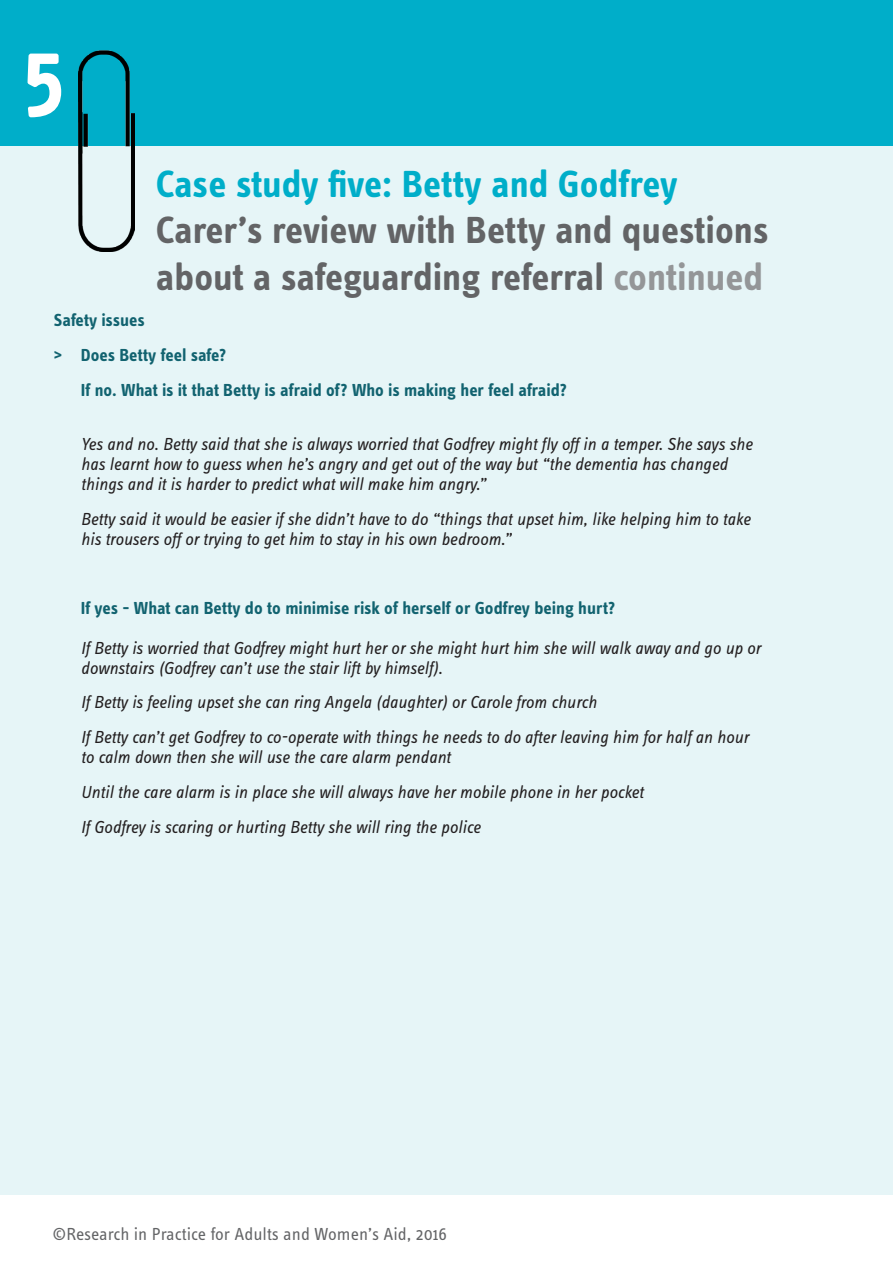
<style>
.page{position:relative;width:893px;height:1263px;background:#fff}
.page>*{position:absolute;margin:0;border:0;box-sizing:border-box;transform-origin:0 0}
.t1{font:700 90px "Info Text Pro";color:#fff}
.t2{font:700 39px/46.8px "Info Text Pro";color:#636466}
.t3{font:700 39px "Info Text Pro";letter-spacing:-.005em;color:#00aec9}
.List_Paragraph{font:italic 18px/19.8px "Info Text Pro";color:#231f20}
.List_Paragraph-2{font:700 18px "Info Text Pro";letter-spacing:-.005em;color:#126370}
.t4{font:18px "Info Text Pro";color:#636466}
.s1{color:#949698}
.s2{font-weight:700;font-style:normal;color:#126370}
</style>
<div class="page">
<div style="left:0;top:0;width:893px;height:147px;background:#00aec9"></div>
<div style="left:0;top:147px;width:893px;height:1048px;background:#e6f5f7"></div>
<img style="left:78px;top:51px;width:56px;height:201px">
<p class="t1" style="left:23px;top:19px;width:43px">5</p>
<p class="t3" style="left:156px;top:160px;width:523px">Case study five: Betty and Godfrey</p>
<p class="t2" style="left:156px;top:207px;width:614px">Carer’s review with Betty and questions about a safeguarding referral <span class="s1">continued</span></p>
<p class="List_Paragraph-2" style="left:54px;top:309px;width:92px">Safety issues</p>
<p class="List_Paragraph-2" style="left:54px;top:344px;width:174px">&gt; Does Betty feel safe?</p>
<p class="List_Paragraph-2" style="left:81px;top:379px;width:488px">If no. What is it that Betty is afraid of? Who is making her feel afraid?</p>
<p class="List_Paragraph" style="left:81px;top:434px;width:673px">Yes and no. Betty said that she is always worried that Godfrey might fly off in a temper. She says she has learnt how to guess when he’s angry and get out of the way but “the dementia has changed things and it is harder to predict what will make him angry.”</p>
<p class="List_Paragraph" style="left:81px;top:508px;width:671px">Betty said it would be easier if she didn’t have to do “things that upset him, like helping him to take his trousers off or trying to get him to stay in his own bedroom.”</p>
<p class="List_Paragraph" style="left:81px;top:588px;width:681px;line-height:39.6px"><span class="s2">If yes - What can Betty do to minimise risk of herself or Godfrey being hurt?<br></span>If Betty is worried that Godfrey might hurt her or she might hurt him she will walk away and go up or</p>
<p class="List_Paragraph" style="left:81px;top:657px;width:363px">downstairs (Godfrey can’t use the stair lift by himself).</p>
<p class="List_Paragraph" style="left:81px;top:692px;width:517px">If Betty is feeling upset she can ring Angela (daughter) or Carole from church</p>
<p class="List_Paragraph" style="left:81px;top:727px;width:669px">If Betty can’t get Godfrey to co-operate with things he needs to do after leaving him for half an hour to calm down then she will use the care alarm pendant</p>
<p class="List_Paragraph" style="left:81px;top:781px;width:564px">Until the care alarm is in place she will always have her mobile phone in her pocket</p>
<p class="List_Paragraph" style="left:81px;top:816px;width:401px">If Godfrey is scaring or hurting Betty she will ring the police</p>
<p class="t4" style="left:52px;top:1223px;width:396px">©Research in Practice for Adults and Women’s Aid, 2016</p>
</div>
